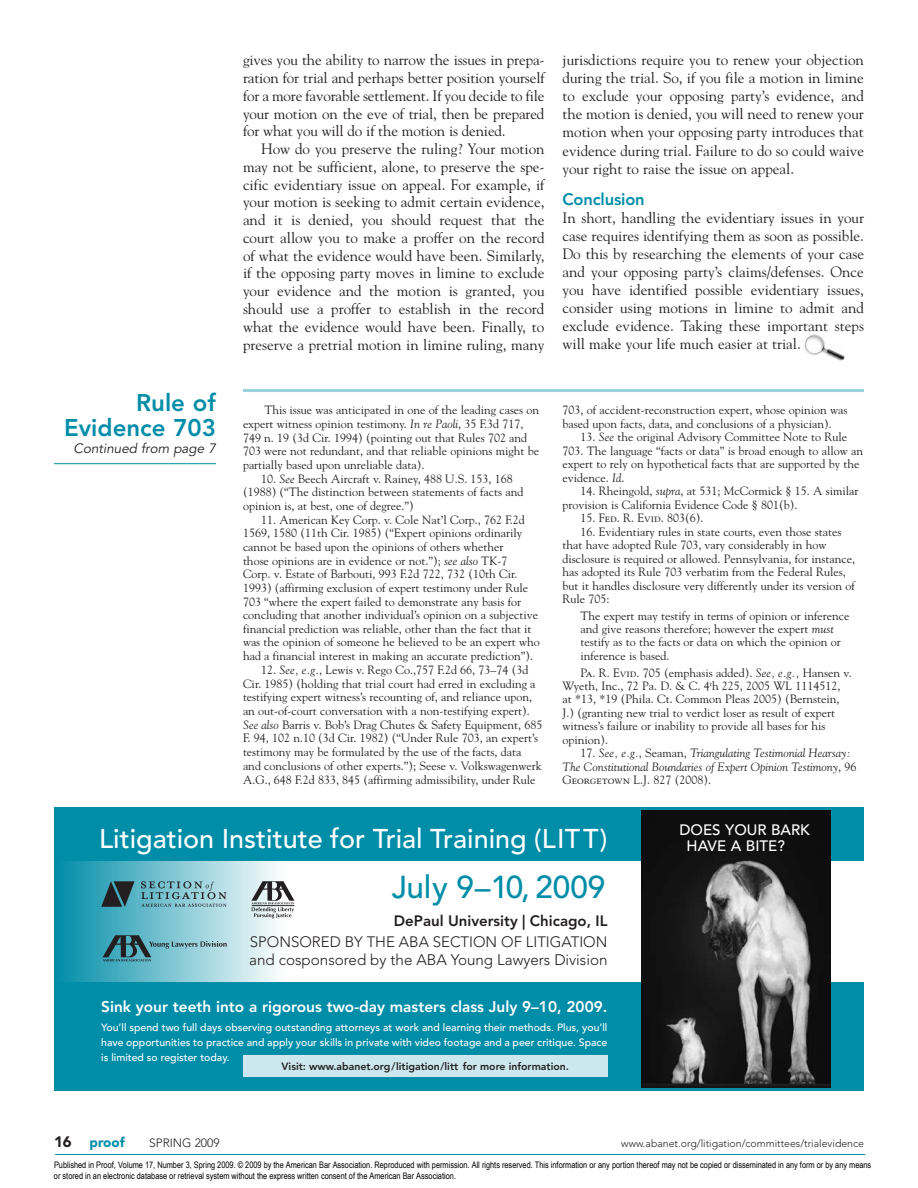
<style>
.page{position:relative;width:918px;height:1188px;background:#fff}
.page>*{position:absolute;margin:0;border:0;box-sizing:border-box;transform-origin:0 0}
.t1{font:500 31.5px "Avenir LT Std";color:#008da8}
.t2{font:500 27px "Avenir LT Std";color:#fff}
.t3{font:800 24px/25.5px "Avenir LT Std";color:#008da8;text-align:right}
.t4{font:800 16.5px "Avenir LT Std";letter-spacing:-.01em;color:#008da8}
.t5{font:800 15.3px "Avenir LT Std";color:#fff}
.t6{font:300 15.15px "Avenir LT Std";color:#231f20}
.t7{font:15px/17.7px "Goudy Std";color:#231f20;text-align:justify}
.t8{font:300 15px "Avenir LT Std";color:#231f20}
.t9{font:800 15px "Avenir LT Std";color:#231f20}
.t10{font:500 15px/16.2px "Avenir LT Std";color:#fff}
.t11{font:italic 13.5px "Avenir LT Std";color:#231f20}
.t12{font:900 13.5px "Avenir LT Std";color:#008da8}
.t13{font:12px/13.5px "Goudy Std";color:#231f20}
.t14{font:italic 12px/13.5px "Goudy Std";color:#231f20}
.t15{font:300 12px "Avenir LT Std";color:#231f20}
.t16{font:500 10.5px/15px "Avenir LT Std";color:#fff;text-align:justify}
.t17{font:800 10.5px "Avenir LT Std";color:#231f20}
.t18{font:300 10.5px "Avenir LT Std";color:#231f20}
.t19{font:9px/10.8px "Arial Narrow";color:#000}
.s1{font-style:italic}
.s2{font-style:normal}
.s3{font-size:15px;color:#231f20}
</style>
<div class="page">
<hr style="left:55px;top:1154px;width:810px;height:1px;background:#008da8">
<img style="left:804px;top:334px;width:41px;height:27px">
<hr style="left:54px;top:463px;width:162px;height:1px;background:#008da8">
<hr style="left:243px;top:389px;width:621px;height:3px;background:#99d1dc">
<div style="left:55px;top:861px;width:229px;height:122px;background:linear-gradient(to right,#008ca7,#fcfefe)"></div>
<div style="left:54px;top:983px;width:810px;height:108px;background:#008da8"></div>
<div style="left:54px;top:807px;width:810px;height:54px;background:#008da8"></div>
<div style="left:243px;top:1055px;width:365px;height:22px;background:#cce8ee"></div>
<img style="left:641px;top:810px;width:189px;height:277px">
<svg style="left:101px;top:881px;width:34px;height:26px"></svg>
<svg style="left:141px;top:881px;width:86px;height:26px"></svg>
<svg style="left:251px;top:881px;width:43px;height:38px"></svg>
<svg style="left:103px;top:935px;width:124px;height:26px"></svg>
<hr style="left:54px;top:807px;width:1px;height:277px;background:#008da8">
<h3 class="t3" style="left:64px;top:390px;width:153px">Rule of<br>Evidence 703</h3>
<p class="t11" style="left:74px;top:440px;width:144px">Continued from page 7</p>
<p class="t7" style="left:243px;top:51px;width:303px">gives you the ability to narrow the issues in prepa&shy;ration for trial and perhaps better position yourself for a more favorable settlement. If you decide to file your motion on the eve of trial, then be prepared for what you will do if the motion is denied.</p>
<p class="t7" style="left:243px;top:140px;width:303px;text-indent:18px">How do you preserve the ruling? Your motion may not be sufficient, alone, to preserve the spe&shy;cific evidentiary issue on appeal. For example, if your motion is seeking to admit certain evidence, and it is denied, you should request that the court allow you to make a proffer on the record of what the evidence would have been. Similarly, if the opposing party moves in limine to exclude your evidence and the motion is granted, you should use a proffer to establish in the record what the evidence would have been. Finally, to preserve a pretrial motion in limine ruling, many</p>
<p class="t7" style="left:562px;top:51px;width:303px;line-height:18.1px">jurisdictions require you to renew your objection during the trial. So, if you file a motion in limine to exclude your opposing party’s evidence, and the motion is denied, you will need to renew your motion when your opposing party introduces that evidence during trial. Failure to do so could waive your right to raise the issue on appeal.</p>
<h3 class="t4" style="left:562px;top:190px;width:84px">Conclusion</h3>
<p class="t7" style="left:562px;top:209px;width:303px">In short, handling the evidentiary issues in your case requires identifying them as soon as possible.<br>Do this by researching the elements of your case and your opposing party’s claims/defenses. Once you have identified possible evidentiary issues, consider using motions in limine to admit and exclude evidence. Taking these important steps will make your life much easier at trial.</p>
<p class="t13" style="left:243px;top:403px;width:298px;text-indent:21px">This issue was anticipated in one of the leading cases on expert witness opinion testimony. <span class="s1">In re Paoli</span>, 35 F.3d 717, 749 n. 19 (3d Cir. 1994) (pointing out that Rules 702 and 703 were not redundant, and that reliable opinions might be partially based upon unreliable data).</p>
<p class="t13" style="left:243px;top:472px;width:282px;text-indent:18px">10. <span class="s1">See</span> Beech Aircraft v. Rainey, 488 U.S. 153, 168 (1988) (“The distinction between statements of facts and opinion is, at best, one of degree.”)</p>
<p class="t13" style="left:243px;top:513px;width:298px;text-indent:18px">11. American Key Corp. v. Cole Nat’l Corp., 762 F.2d 1569, 1580 (11th Cir. 1985) (“Expert opinions ordinarily cannot be based upon the opinions of others whether<br>those opinions are in evidence or not.”); <span class="s1">see also</span> TK-7<br>Corp. v. Estate of Barbouti, 993 F.2d 722, 732 (10th Cir.<br>1993) (affirming exclusion of expert testimony under Rule 703 “where the expert failed to demonstrate any basis for concluding that another individual’s opinion on a subjective financial prediction was reliable, other than the fact that it was the opinion of someone he believed to be an expert who had a financial interest in making an accurate prediction”).</p>
<p class="t13" style="left:243px;top:663px;width:301px;text-indent:18px">12. <span class="s1">See, e.g.</span>, Lewis v. Rego Co.,757 F.2d 66, 73–74 (3d Cir. 1985) (holding that trial court had erred in excluding a testifying expert witness’s recounting of, and reliance upon, an out-of-court conversation with a non-testifying expert).<br><span class="s1">See also</span> Barris v. Bob’s Drag Chutes &amp; Safety Equipment, 685<br>F. 94, 102 n.10 (3d Cir. 1982) (“Under Rule 703, an expert’s testimony may be formulated by the use of the facts, data and conclusions of other experts.”); Seese v. Volkswagenwerk A.G., 648 F.2d 833, 845 (affirming admissibility, under Rule</p>
<p class="t13" style="left:562px;top:403px;width:287px">703, of accident-reconstruction expert, whose opinion was based upon facts, data, and conclusions of a physician).</p>
<p class="t13" style="left:562px;top:430px;width:302px;text-indent:18px">13. <span class="s1">See</span> the original Advisory Committee Note to Rule 703. The language “facts or data” is broad enough to allow an expert to rely on hypothetical facts that are supported by the evidence. <span class="s1">Id</span>.</p>
<p class="t13" style="left:562px;top:484px;width:298px;text-indent:18px">14. Rheingold, <span class="s1">supra</span>, at 531; McCormick § 15. A similar provision is California Evidence Code § 801(b).</p>
<p class="t13" style="left:581px;top:511px;width:124px">15. Fed. R. Evid. 803(6).</p>
<p class="t13" style="left:562px;top:525px;width:294px;text-indent:18px">16. Evidentiary rules in state courts, even those states that have adopted Rule 703, vary considerably in how disclosure is required or allowed. Pennsylvania, for instance, has adopted its Rule 703 verbatim from the Federal Rules, but it handles disclosure very differently under its version of Rule 705:</p>
<p class="t13" style="left:581px;top:609px;width:270px">The expert may testify in terms of opinion or inference and give reasons therefore; however the expert <span class="s1">must </span>testify as to the facts or data on which the opinion or inference is based.</p>
<p class="t13" style="left:562px;top:666px;width:291px;text-indent:18px">Pa. R. Evid. 705 (emphasis added). <span class="s1">See, e.g.,</span> Hansen v.<br>Wyeth, Inc., 72 Pa. D. &amp; C. 4<sup>t</sup>h 225, 2005 WL 1114512, at *13, *19 (Phila. Ct. Common Pleas 2005) (Bernstein, J.) (granting new trial to verdict loser as result of expert witness’s failure or inability to provide all bases for his opinion).</p>
<p class="t14" style="left:563px;top:746px;width:296px;text-indent:18px"><span class="s2">17.</span> See, e.g.<span class="s2">, Seaman,</span> Triangulating Testimonial Hearsay:<br>The Constitutional Boundaries of Expert Opinion Testimony<span class="s2">, 96<br>Georgetown L.J. 827 (2008).</span></p>
<h2 class="t2" style="left:99px;top:823px;width:510px">Litigation Institute for Trial Training (LITT)</h2>
<h1 class="t1" style="left:392px;top:869px;width:215px">July 9–10, 2009</h1>
<p class="t9" style="left:394px;top:912px;width:215px">DePaul University | Chicago, IL</p>
<p class="t8" style="left:250px;top:933px;width:20px">Sponsored</p>
<p class="t8" style="left:345px;top:933px;width:33px">by the</p>
<p class="t8" style="left:399px;top:933px;width:53px">ABA Section</p>
<p class="t8" style="left:501px;top:933px;width:42px">of Litigation</p>
<p class="t6" style="left:249px;top:951px;width:360px">and cosponsored by the ABA Young Lawyers Division</p>
<p class="t5" style="left:101px;top:997px;width:508px">Sink your teeth into a rigorous two-day masters class July 9–10, 2009.</p>
<p class="t16" style="left:101px;top:1020px;width:508px">You’ll spend two full days observing outstanding attorneys at work and learning their methods. Plus, you’ll have opportunities to practice and apply your skills in private with video footage and a peer critique. Space is limited so register today.</p>
<p class="t17" style="left:282px;top:1060px;width:289px">Visit: www.abanet.org/litigation/litt for more information.</p>
<p class="t10" style="left:687px;top:822px;width:125px;text-indent:-7px">Does your bark have a bite?</p>
<p class="t12" style="left:54px;top:1134px;width:72px"><span class="s3">16</span> proof</p>
<p class="t15" style="left:149px;top:1136px;width:72px">SPRING 2009</p>
<p class="t18" style="left:621px;top:1138px;width:244px">www.abanet.org/litigation/committees/trialevidence</p>
<p class="t19" style="left:54px;top:1160px;width:819px">Published in Proof, Volume 17, Number 3, Spring 2009. © 2009 by the American Bar Association. Reproduced with permission. All rights reserved. This information or any portion thereof may not be copied or disseminated in any form or by any means or stored in an electronic database or retrieval system without the express written consent of the American Bar Association.</p>
</div>
